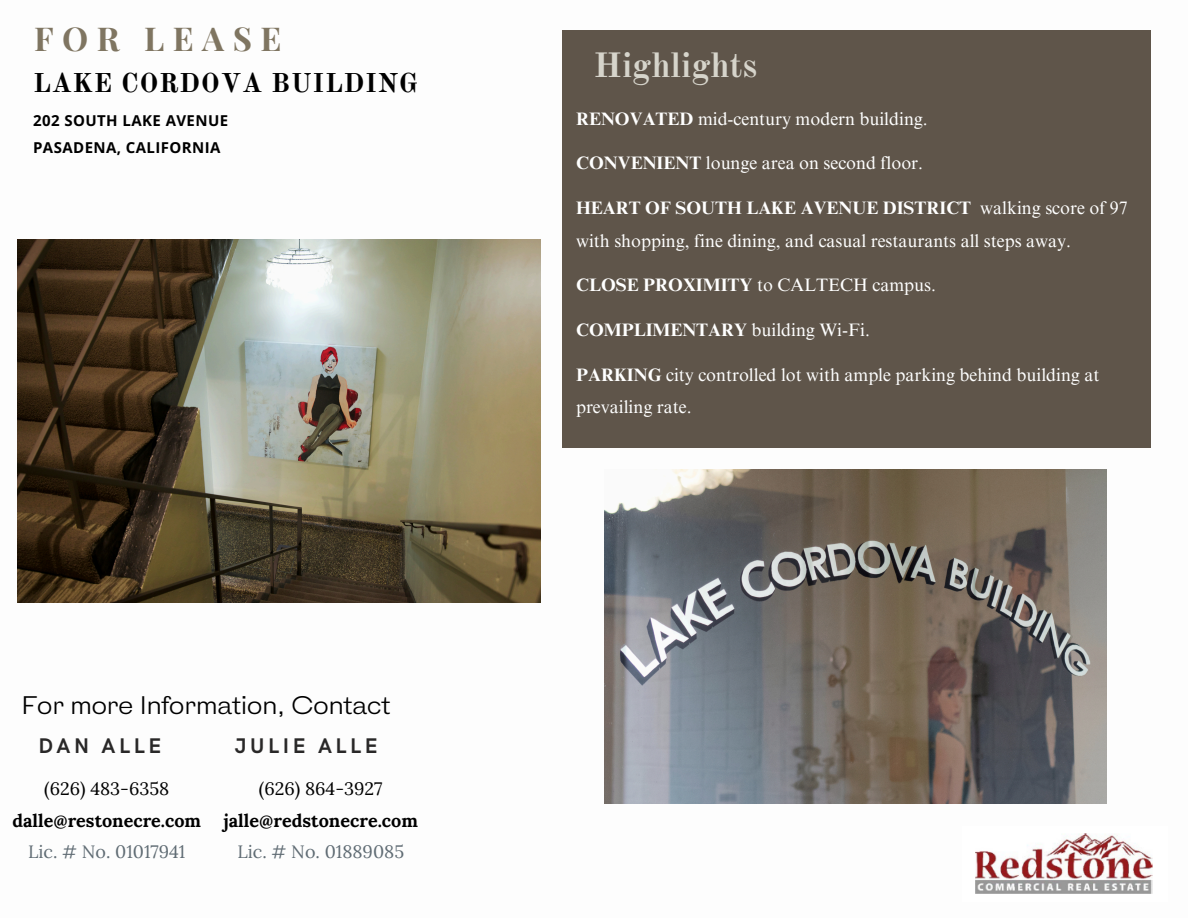
<style>
.page{position:relative;width:1188px;height:918px;background:#fff}
.page>*{position:absolute;margin:0;border:0;box-sizing:border-box;transform-origin:0 0}
.t1{font:700 34.5px "Old Standard";color:#d6d4cb}
.t2{font:700 33px "Playfair Display";letter-spacing:.255em;color:#7f7561}
.t3{font:700 26.7px "Old Standard";letter-spacing:.03em;color:#000}
.t4{font:24px "HK Gothic";color:#000}
.t5{font:700 21.3px "HK Grotesk";letter-spacing:.17em;color:#292828}
.t6{font:18px/32.1px "Times NRMT Pro";color:#fff}
.t7{font:700 18px "Lora";color:#000}
.t8{font:18px "Lora";color:#606c74}
.t9{font:18px "Lora";color:#000}
.t10{font:700 15px/27px "Open Sans";letter-spacing:.03em;color:#000}
.s1{font-weight:700}
</style>
<div class="page">
<div style="left:563px;top:30px;width:588px;height:418px;background:#5f554a"></div>
<img style="left:975px;top:833px;width:178px;height:61px">
<img style="left:18px;top:239px;width:523px;height:363px">
<img style="left:605px;top:469px;width:501px;height:334px">
<h2 class="t2" style="left:34px;top:15px;width:249px">FOR LEASE</h2>
<p class="t3" style="left:33px;top:67px;width:386px">LAKE CORDOVA BUILDING</p>
<p class="t10" style="left:33px;top:106px;width:197px">202 SOUTH LAKE AVENUE<br>PASADENA, CALIFORNIA</p>
<p class="t4" style="left:21px;top:693px;width:371px">For more Information, Contact</p>
<h1 class="t5" style="left:38px;top:734px;width:124px">DAN ALLE</h1>
<h1 class="t5" style="left:235px;top:734px;width:145px">JULIE ALLE</h1>
<p class="t9" style="left:44px;top:777px;width:126px">(626) 483-6358</p>
<h4 class="t7" style="left:12px;top:809px;width:190px">dalle@restonecre.com</h4>
<p class="t8" style="left:28px;top:840px;width:159px">Lic. # No. 01017941</p>
<p class="t9" style="left:259px;top:777px;width:125px">(626) 864-3927</p>
<h5 class="t7" style="left:224px;top:809px;width:196px">jalle@redstonecre.com</h5>
<p class="t8" style="left:237px;top:840px;width:168px">Lic. # No. 01889085</p>
<p class="t1" style="left:594px;top:44px;width:165px">Highlights</p>
<p class="t6" style="left:576px;top:105px;width:353px"><span class="s1">RENOVATED</span> mid-century modern building.</p>
<p class="t6" style="left:576px;top:149px;width:348px"><span class="s1">CONVENIENT</span> lounge area on second floor.</p>
<p class="t6" style="left:576px;top:194px;width:553px"><span class="s1">HEART OF SOUTH LAKE AVENUE DISTRICT</span> walking score of 97 with shopping, fine dining, and casual restaurants all steps away.</p>
<p class="t6" style="left:576px;top:272px;width:361px"><span class="s1">CLOSE PROXIMITY</span> to CALTECH campus.</p>
<p class="t6" style="left:576px;top:316px;width:295px"><span class="s1">COMPLIMENTARY</span> building Wi-Fi.</p>
<h3 class="t6" style="left:576px;top:361px;width:525px"><span class="s1">PARKING</span> city controlled lot with ample parking behind building at prevailing rate.</h3>
</div>
